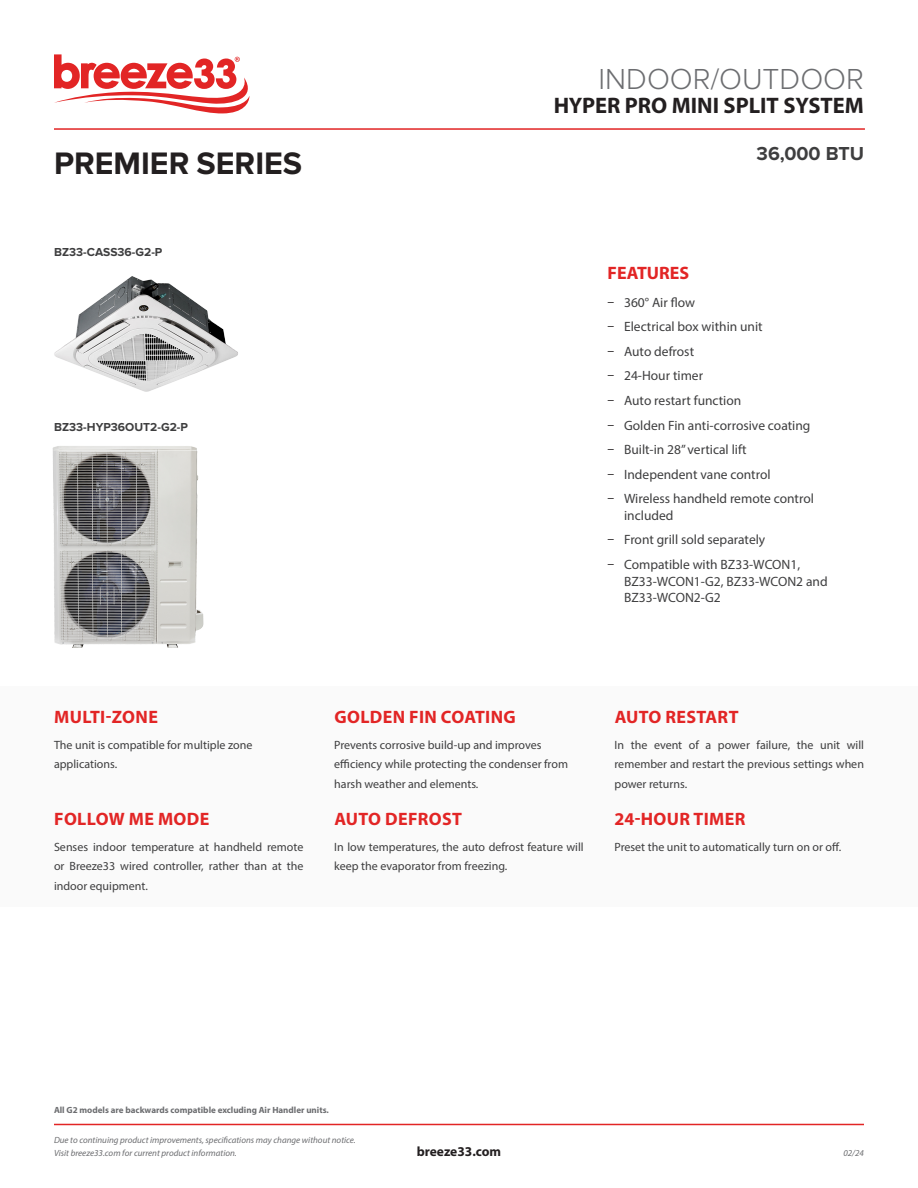
<style>
.page{position:relative;width:918px;height:1188px;background:#fff}
.page>*{position:absolute;margin:0;border:0;box-sizing:border-box;transform-origin:0 0}
.Tub_Name{font:700 32.25px "Proxima Nova";color:#231f20}
.t1{font:300 30px "Proxima Nova";color:#6c6d70}
.t2{font:700 22.5px "Myriad Pro";color:#231f20}
.t3{font:700 19.5px "Proxima Nova";color:#3e3e3f}
.Headers{font:700 18px "Myriad Pro";letter-spacing:.02em;color:#e22525}
.FEATURES{font:700 18px "Myriad Pro";color:#e22525}
.t4{font:13.5px/16.5px "Myriad Pro";color:#3e3e3f}
.t5{font:700 13.5px "Myriad Pro";color:#231f20}
.Headers-2{font:12px/19.5px "Myriad Pro";color:#3e3e3f}
.t6{font:700 12px "Proxima Nova";color:#3e3e3f}
.t7{font:italic 9px "Myriad Pro";color:#6c6d70}
.t8{font:700 9px "Myriad Pro";color:#6c6d70}
.s1{color:#231f20}
</style>
<div class="page">
<svg style="left:54px;top:54px;width:196px;height:60px"></svg>
<hr style="left:54px;top:128px;width:811px;height:2px;background:#e22525">
<hr style="left:54px;top:1124px;width:810px;height:1px;background:#e22525">
<div style="left:0;top:686px;width:918px;height:220px;background:#fafafa"></div>
<img style="left:52px;top:446px;width:152px;height:202px">
<img style="left:54px;top:276px;width:184px;height:116px">
<p class="Tub_Name" style="left:54px;top:145px;width:250px">PREMIER SERIES</p>
<p class="t6" style="left:54px;top:245px;width:110px">BZ33-CASS36-G2-P</p>
<p class="t6" style="left:54px;top:420px;width:135px">BZ33-HYP36OUT2-G2-P</p>
<p class="t1" style="left:599px;top:62px;width:267px">INDOOR/OUTDOOR</p>
<p class="t2" style="left:554px;top:91px;width:312px">HYPER PRO MINI SPLIT SYSTEM</p>
<p class="t3" style="left:757px;top:142px;width:109px">36,000 BTU</p>
<p class="FEATURES" style="left:608px;top:261px;width:83px">FEATURES</p>
<p class="t4" style="left:608px;top:294px;width:89px"><span class="s1">ū</span> 360° Air flow</p>
<p class="t4" style="left:608px;top:318px;width:157px"><span class="s1">ū</span> Electrical box within unit</p>
<p class="t4" style="left:608px;top:343px;width:88px"><span class="s1">ū</span> Auto defrost</p>
<p class="t4" style="left:608px;top:367px;width:97px"><span class="s1">ū</span> 24-Hour timer</p>
<p class="t4" style="left:608px;top:392px;width:135px"><span class="s1">ū</span> Auto restart function</p>
<p class="t4" style="left:608px;top:417px;width:204px"><span class="s1">ū</span> Golden Fin anti-corrosive coating</p>
<p class="t4" style="left:608px;top:441px;width:140px"><span class="s1">ū</span> Built-in 28” vertical lift</p>
<p class="t4" style="left:608px;top:466px;width:165px"><span class="s1">ū</span> Independent vane control</p>
<p class="t4" style="left:624px;top:490px;width:191px;text-indent:-16px"><span class="s1">ū</span> Wireless handheld remote control included</p>
<p class="t4" style="left:608px;top:531px;width:159px"><span class="s1">ū</span> Front grill sold separately</p>
<p class="t4" style="left:624px;top:556px;width:205px;text-indent:-16px"><span class="s1">ū</span> Compatible with BZ33-WCON1,<br>BZ33-WCON1-G2, BZ33-WCON2 and<br>BZ33-WCON2-G2</p>
<p class="Headers" style="left:54px;top:705px;width:105px">MULTI-ZONE</p>
<p class="Headers-2" style="left:54px;top:735px;width:200px">The unit is compatible for multiple zone applications.</p>
<p class="Headers" style="left:54px;top:807px;width:157px">FOLLOW ME MODE</p>
<p class="Headers-2" style="left:54px;top:837px;width:251px;text-align:justify">Senses indoor temperature at handheld remote or Breeze33 wired controller, rather than at the indoor equipment.</p>
<p class="Headers" style="left:334px;top:705px;width:183px">GOLDEN FIN COATING</p>
<p class="Headers-2" style="left:334px;top:735px;width:235px">Prevents corrosive build-up and improves efficiency while protecting the condenser from harsh weather and elements.</p>
<p class="Headers" style="left:334px;top:807px;width:129px">AUTO DEFROST</p>
<p class="Headers-2" style="left:334px;top:837px;width:251px">In low temperatures, the auto defrost feature will keep the evaporator from freezing.</p>
<p class="Headers" style="left:615px;top:705px;width:125px">AUTO RESTART</p>
<p class="Headers-2" style="left:615px;top:735px;width:251px;text-align:justify">In the event of a power failure, the unit will remember and restart the previous settings when power returns.</p>
<p class="Headers" style="left:615px;top:807px;width:132px">24-HOUR TIMER</p>
<p class="Headers-2" style="left:615px;top:837px;width:228px">Preset the unit to automatically turn on or off.</p>
<p class="t8" style="left:54px;top:1104px;width:276px">All G2 models are backwards compatible excluding Air Handler units.</p>
<p class="t7" style="left:54px;top:1134px;width:303px">Due to continuing product improvements, specifications may change without notice.</p>
<p class="t7" style="left:54px;top:1147px;width:184px">Visit breeze33.com for current product information.</p>
<p class="t7" style="left:843px;top:1147px;width:22px">02/24</p>
<p class="t5" style="left:417px;top:1142px;width:86px">breeze33.com</p>
</div>
